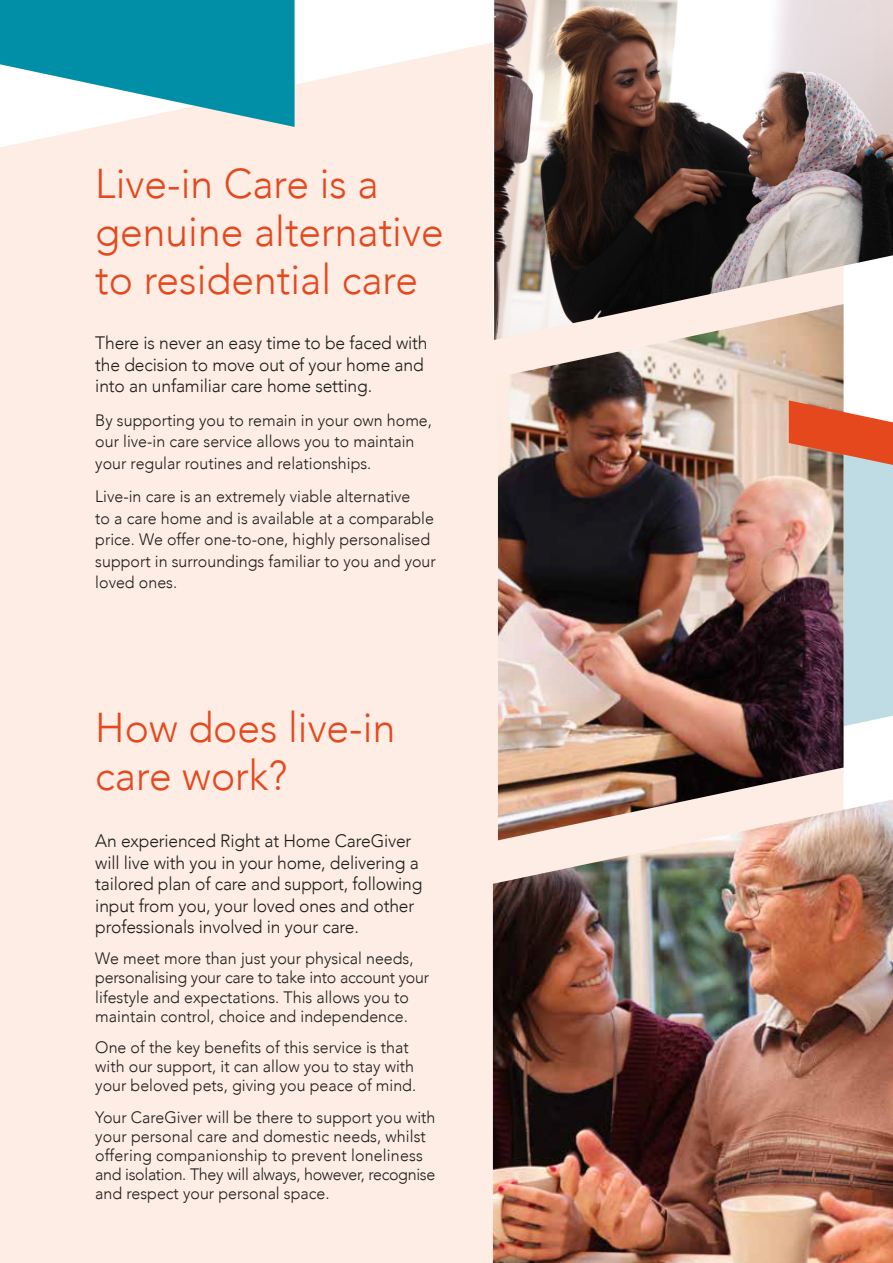
<style>
.page{position:relative;width:893px;height:1263px;background:#fff}
.page>*{position:absolute;margin:0;border:0;box-sizing:border-box;transform-origin:0 0}
.t1{font:300 41.7px/48px "Avenir";color:#e5481d}
.t2{font:300 18px/21.5px "Avenir";letter-spacing:-.01em;color:#1d1d1b}
.t3{font:300 16.5px/19.2px "Avenir";color:#1d1d1b}
</style>
<div class="page">
<svg style="left:843px;top:340px;width:50px;height:428px;fill:#bfdce4"></svg>
<div style="left:0;top:42px;width:498px;height:1221px;background:#fdede5"></div>
<svg style="left:0;top:0;width:295px;height:127px"></svg>
<img style="left:498px;top:340px;width:345px;height:459px">
<img style="left:493px;top:799px;width:400px;height:464px">
<svg style="left:789px;top:400px;width:104px;height:65px;background:#dd7354"></svg>
<img style="left:494px;top:0;width:399px;height:340px">
<h1 class="t1" style="left:95px;top:160px;width:350px">Live-in Care is a genuine alternative to residential care</h1>
<p class="t2" style="left:95px;top:333px;width:334px">There is never an easy time to be faced with the decision to move out of your home and into an unfamiliar care home setting.</p>
<p class="t3" style="left:95px;top:409px;width:338px;line-height:21.5px">By supporting you to remain in your own home, our live-in care service allows you to maintain your regular routines and relationships.</p>
<p class="t3" style="left:95px;top:486px;width:342px;line-height:21.5px">Live-in care is an extremely viable alternative<br>to a care home and is available at a comparable price. We offer one-to-one, highly personalised support in surroundings familiar to you and your loved ones.</p>
<h1 class="t1" style="left:95px;top:703px;width:302px">How does live-in care work?</h1>
<p class="t2" style="left:95px;top:830px;width:329px">An experienced Right at Home CareGiver will live with you in your home, delivering a tailored plan of care and support, following input from you, your loved ones and other professionals involved in your care.</p>
<p class="t3" style="left:95px;top:949px;width:335px">We meet more than just your physical needs, personalising your care to take into account your lifestyle and expectations. This allows you to maintain control, choice and independence.</p>
<p class="t3" style="left:95px;top:1038px;width:322px">One of the key benefits of this service is that with our support, it can allow you to stay with your beloved pets, giving you peace of mind.</p>
<p class="t3" style="left:95px;top:1107px;width:342px">Your CareGiver will be there to support you with your personal care and domestic needs, whilst offering companionship to prevent loneliness and isolation. They will always, however, recognise and respect your personal space.</p>
</div>
